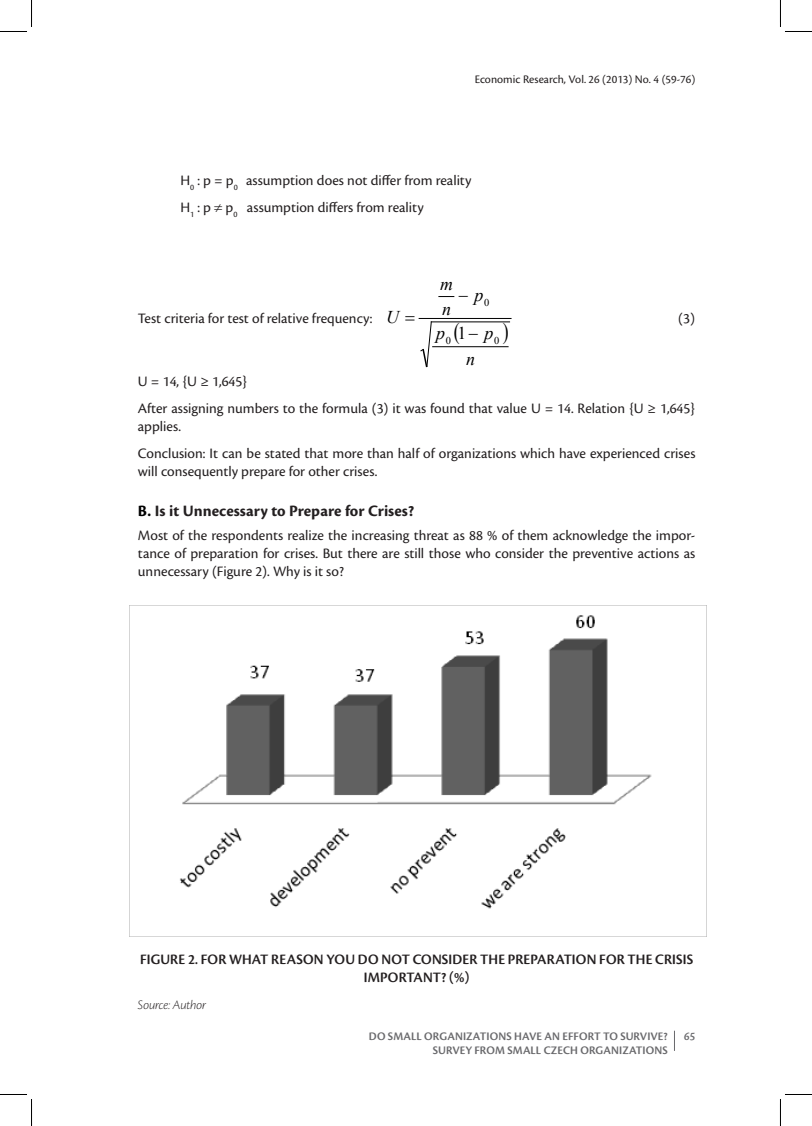
<style>
.page{position:relative;width:812px;height:1126px;background:#fff}
.page>*{position:absolute;margin:0;border:0;box-sizing:border-box;transform-origin:0 0}
.t1{font:italic 18px "Times New Roman";color:#000}
.t2{font:18px "Times New Roman";color:#000}
.t3{font:700 16.5px "Cronos Pro";color:#231f20}
.t4{font:15px/18px "Cronos Pro";color:#231f20}
.t5{font:15px/18px "Cronos Pro Semibold Disp";letter-spacing:.01em;color:#231f20;text-align:center}
.Source{font:13.5px "Cronos Pro Lt Disp It";letter-spacing:-.005em;color:#231f20}
.t6{font:12px/14.4px "Cronos Pro Semibold Subh";letter-spacing:.01em;color:#69696c;text-align:right}
.t7{font:12px "Cronos Pro";color:#231f20}
.t8{font:12px "Cronos Pro Semibold Subh It";color:#69696c}
.t9{font:10.5px "Times New Roman";color:#000}
.s1{font-style:italic}
.s2{color:#000}
</style>
<div class="page">
<svg style="left:674px;top:1031px;width:1px;height:20px"></svg>
<svg style="left:439px;top:296px;width:15px;height:1px"></svg>
<hr style="left:432px;top:346px;width:76px;height:1px;background:#000">
<svg style="left:420px;top:321px;width:12px;height:47px"></svg>
<hr style="left:431px;top:322px;width:78px;height:1px;background:#000">
<hr style="left:419px;top:318px;width:92px;height:1px;background:#000">
<img style="left:129px;top:605px;width:577px;height:332px">
<svg style="left:0;top:0;width:32px;height:32px"></svg>
<svg style="left:0;top:1094px;width:32px;height:32px"></svg>
<svg style="left:780px;top:0;width:31px;height:32px"></svg>
<svg style="left:780px;top:1094px;width:31px;height:32px"></svg>
<p class="t7" style="left:474px;top:73px;width:222px">Economic Research, Vol. 26 (2013) No. 4 (59-76)</p>
<p class="t4" style="left:180px;top:171px;width:292px">H<sub>0</sub> : p = p<sub>0</sub> assumption does not differ from reality</p>
<p class="t4" style="left:180px;top:198px;width:245px">H<sub>1</sub> : p ≠ p<sub>0</sub> assumption differs from reality</p>
<p class="t4" style="left:138px;top:309px;width:236px">Test criteria for test of relative frequency:</p>
<p class="t1" style="left:386px;top:305px;width:14px">U</p>
<p class="t1" style="left:440px;top:271px;width:14px">m</p>
<p class="t1" style="left:442px;top:297px;width:10px">n</p>
<p class="t1" style="left:458px;top:283px;width:26px">− p</p>
<p class="t9" style="left:484px;top:295px;width:7px">0</p>
<p class="t2" style="left:457px;top:321px;width:38px">1−<span class="s1">p</span></p>
<p class="t1" style="left:436px;top:321px;width:10px">p</p>
<p class="t9" style="left:445px;top:333px;width:7px">0</p>
<p class="t9" style="left:494px;top:333px;width:7px">0</p>
<p class="t1" style="left:466px;top:347px;width:10px">n</p>
<p class="t4" style="left:678px;top:309px;width:18px">(3)</p>
<p class="t4" style="left:138px;top:372px;width:111px">U = 14, {U ≥ 1,645}</p>
<p class="t4" style="left:138px;top:399px;width:559px">After assigning numbers to the formula (3) it was found that value U = 14. Relation {U ≥ 1,645} applies.</p>
<p class="t4" style="left:138px;top:444px;width:559px">Conclusion: It can be stated that more than half of organizations which have experienced crises will consequently prepare for other crises.</p>
<p class="t3" style="left:138px;top:501px;width:278px"><span class="s2">B.</span> Is it Unnecessary to Prepare for Crises?</p>
<p class="t4" style="left:138px;top:526px;width:559px;text-align:justify">Most of the respondents realize the increasing threat as 88 % of them acknowledge the impor&shy;tance of preparation for crises. But there are still those who consider the preventive actions as unnecessary (Figure 2). Why is it so?</p>
<p class="t5" style="left:140px;top:950px;width:554px">FIGURE 2. FOR WHAT REASON YOU DO NOT CONSIDER THE PREPARATION FOR THE CRISIS<br>IMPORTANT? (%)</p>
<p class="Source" style="left:138px;top:997px;width:70px">Source: Author</p>
<p class="t6" style="left:369px;top:1029px;width:300px">DO SMALL ORGANIZATIONS HAVE AN EFFORT TO SURVIVE?<br>SURVEY FROM SMALL CZECH ORGANIZATIONS</p>
<p class="t8" style="left:684px;top:1029px;width:13px">65</p>
</div>
